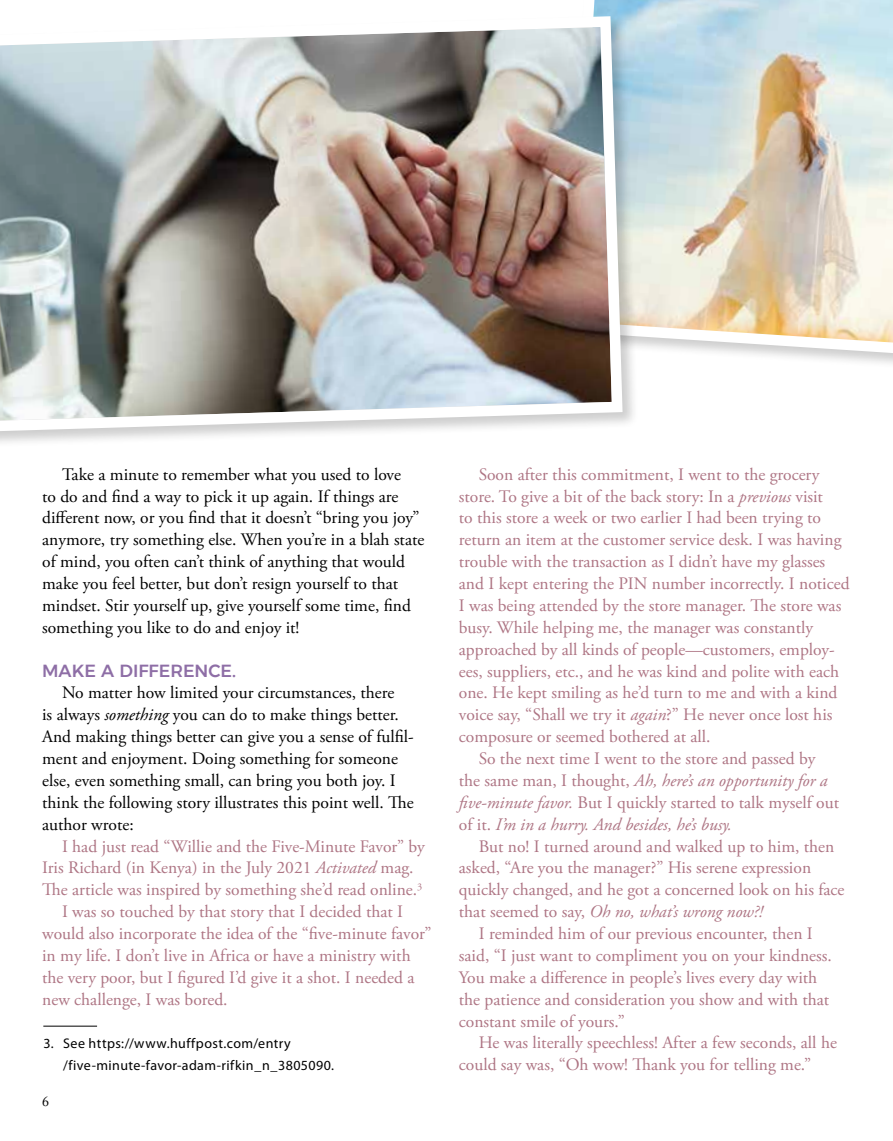
<style>
.page{position:relative;width:893px;height:1141px;background:#fff}
.page>*{position:absolute;margin:0;border:0;box-sizing:border-box;transform-origin:0 0}
.t1{font:17.5px "Adobe Garamond Pro";color:#ae7584}
.t2{font:17.5px/21.9px "Adobe Garamond Pro";color:#000}
.t3{font:italic 17.5px "Adobe Garamond Pro";color:#ae7584}
.t4{font:500 17.5px "Argentum Sans";color:#8e6ea6}
.t5{font:14px/21.9px "Myriad Pro";letter-spacing:.03em;color:#000}
.t6{font:14px "Adobe Caslon Pro";color:#000}
.s1{font-style:italic}
.s2{font-style:normal}
</style>
<div class="page">
<svg style="left:593px;top:0;width:300px;height:364px;background:#d9dad1"></svg>
<div style="left:0;top:14px;width:639px;height:434px;background:#000;opacity:.2"></div>
<img style="left:0;top:11px;width:628px;height:426px">
<hr style="left:43px;top:1026px;width:54px;height:1px;background:#000">
<p class="t2" style="left:42px;top:464px;width:384px;text-indent:20px">Take a minute to remember what you used to love<br>to do and find a way to pick it up again. If things are different now, or you find that it doesn’t “bring you joy” anymore, try something else. When you’re in a blah state of mind, you often can’t think of anything that would make you feel better, but don’t resign yourself to that mindset. Stir yourself up, give yourself some time, find something you like to do and enjoy it!</p>
<p class="t4" style="left:42px;top:657px;width:195px">MAKE A DIFFERENCE.</p>
<p class="t2" style="left:42px;top:683px;width:373px;text-indent:20px">No matter how limited your circumstances, there<br>is always <span class="s1">something</span> you can do to make things better.<br>And making things better can give you a sense of fulfil&shy;ment and enjoyment. Doing something for someone else, even something small, can bring you both joy. I think the following story illustrates this point well. The author wrote:</p>
<p class="t1" style="left:62px;top:835px;width:364px">I had just read “Willie and the Five-Minute Favor” by</p>
<p class="t1" style="left:42px;top:857px;width:373px">Iris Richard (in Kenya) in the July 2021 <span class="s1">Activated</span> mag.</p>
<p class="t1" style="left:42px;top:879px;width:382px">The article was inspired by something she’d read online.<sup>3</sup></p>
<p class="t1" style="left:62px;top:901px;width:343px">I was so touched by that story that I decided that I</p>
<p class="t1" style="left:42px;top:923px;width:391px">would also incorporate the idea of the “five-minute favor”</p>
<p class="t1" style="left:42px;top:945px;width:370px">in my life. I don’t live in Africa or have a ministry with</p>
<p class="t1" style="left:42px;top:967px;width:374px">the very poor, but I figured I’d give it a shot. I needed a</p>
<p class="t1" style="left:42px;top:989px;width:187px">new challenge, I was bored.</p>
<p class="t5" style="left:63px;top:1033px;width:272px;text-indent:-20px">3. See https://www.huffpost.com/entry /five-minute-favor-adam-rifkin_n_3805090.</p>
<p class="t6" style="left:42px;top:1093px;width:8px">6</p>
<p class="t1" style="left:479px;top:464px;width:342px">Soon after this commitment, I went to the grocery</p>
<p class="t1" style="left:459px;top:485px;width:366px">store. To give a bit of the back story: In a <span class="s1">previous</span> visit</p>
<p class="t1" style="left:459px;top:507px;width:364px">to this store a week or two earlier I had been trying to</p>
<p class="t1" style="left:459px;top:529px;width:384px">return an item at the customer service desk. I was having</p>
<p class="t1" style="left:459px;top:551px;width:368px">trouble with the transaction as I didn’t have my glasses</p>
<p class="t1" style="left:459px;top:573px;width:392px">and I kept entering the PIN number incorrectly. I noticed</p>
<p class="t1" style="left:459px;top:595px;width:384px">I was being attended by the store manager. The store was</p>
<p class="t1" style="left:459px;top:617px;width:356px">busy. While helping me, the manager was constantly</p>
<p class="t1" style="left:459px;top:639px;width:377px">approached by all kinds of people—customers, employ-</p>
<p class="t1" style="left:459px;top:660px;width:382px">ees, suppliers, etc., and he was kind and polite with each</p>
<p class="t1" style="left:459px;top:682px;width:380px">one. He kept smiling as he’d turn to me and with a kind</p>
<p class="t1" style="left:459px;top:704px;width:375px">voice say, “Shall we try it <span class="s1">again</span>?” He never once lost his</p>
<p class="t1" style="left:459px;top:726px;width:253px">composure or seemed bothered at all.</p>
<p class="t1" style="left:479px;top:748px;width:338px">So the next time I went to the store and passed by</p>
<p class="t3" style="left:459px;top:770px;width:370px"><span class="s2">the same man, I thought,</span> Ah, here’s an opportunity for a</p>
<p class="t1" style="left:459px;top:792px;width:382px"><span class="s1">five-minute favor.</span> But I quickly started to talk myself out</p>
<p class="t3" style="left:459px;top:814px;width:274px"><span class="s2">of it.</span> I’m in a hurry. And besides, he’s busy.</p>
<p class="t1" style="left:479px;top:835px;width:357px">But no! I turned around and walked up to him, then</p>
<p class="t1" style="left:459px;top:857px;width:354px">asked, “Are you the manager?” His serene expression</p>
<p class="t1" style="left:459px;top:879px;width:387px">quickly changed, and he got a concerned look on his face</p>
<p class="t3" style="left:459px;top:901px;width:305px"><span class="s2">that seemed to say,</span> Oh no, what’s wrong now?!</p>
<p class="t1" style="left:479px;top:923px;width:336px">I reminded him of our previous encounter, then I</p>
<p class="t1" style="left:459px;top:945px;width:374px">said, “I just want to compliment you on your kindness.</p>
<p class="t1" style="left:459px;top:967px;width:360px">You make a difference in people’s lives every day with</p>
<p class="t1" style="left:459px;top:989px;width:372px">the patience and consideration you show and with that</p>
<p class="t1" style="left:459px;top:1010px;width:168px">constant smile of yours.”</p>
<p class="t1" style="left:479px;top:1032px;width:360px">He was literally speechless! After a few seconds, all he</p>
<p class="t1" style="left:459px;top:1054px;width:354px">could say was, “Oh wow! Thank you for telling me.”</p>
</div>
